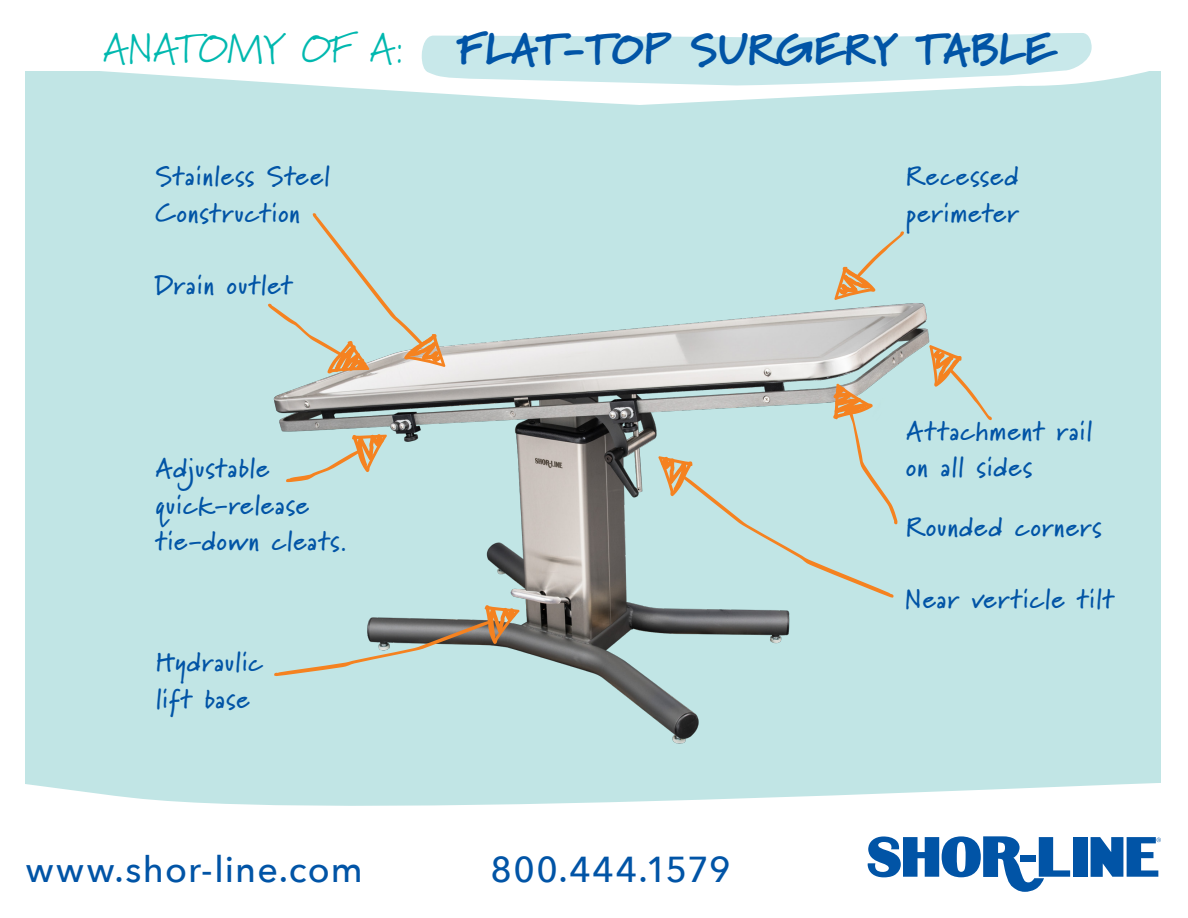
<style>
.page{position:relative;width:1188px;height:918px;background:#fff}
.page>*{position:absolute;margin:0;border:0;box-sizing:border-box;transform-origin:0 0}
.t1{font:900 43.8px "Marydale";letter-spacing:-.005em;color:#0154a6}
.t2{font:40.95px "Marydale";letter-spacing:-.01em;color:#00b8af}
.detial{font:500 36px "Avenir Next";letter-spacing:.035em;color:#0154a6}
.detial-2{font:700 27px/36.6px "Marydale";letter-spacing:.035em;color:#0154a6}
</style>
<div class="page">
<div style="left:26px;top:72px;width:1135px;height:831px;background:#c1e5e5"></div>
<img style="left:273px;top:303px;width:657px;height:380px">
<svg style="left:25px;top:54px;width:1136px;height:51px"></svg>
<svg style="left:422px;top:33px;width:670px;height:52px"></svg>
<svg style="left:286px;top:430px;width:101px;height:52px"></svg>
<svg style="left:25px;top:683px;width:1136px;height:220px"></svg>
<svg style="left:868px;top:836px;width:202px;height:56px;background:#85add4"></svg>
<div style="left:1073px;top:837px;width:14px;height:40px;background:#0154a6"></div>
<svg style="left:1091px;top:837px;width:70px;height:40px;background:#4985bf"></svg>
<div style="left:1020px;top:855px;width:16px;height:7px;background:#0154a6"></div>
<svg style="left:834px;top:231px;width:70px;height:69px"></svg>
<svg style="left:268px;top:213px;width:179px;height:170px"></svg>
<svg style="left:657px;top:374px;width:254px;height:224px"></svg>
<svg style="left:926px;top:345px;width:66px;height:75px"></svg>
<svg style="left:274px;top:604px;width:245px;height:72px"></svg>
<p class="t2" style="left:103px;top:24px;width:303px">ANATOMY OF A:</p>
<p class="t1" style="left:457px;top:23px;width:599px">FLAT-TOP SURGERY TABLE</p>
<p class="detial-2" style="left:155px;top:157px;width:176px">Stainless Steel<br>Construction</p>
<p class="detial-2" style="left:906px;top:157px;width:114px">Recessed perimeter</p>
<p class="detial-2" style="left:155px;top:267px;width:139px">Drain outlet</p>
<p class="detial-2" style="left:155px;top:450px;width:193px">Adjustable quick-release tie-down cleats.</p>
<p class="detial-2" style="left:155px;top:643px;width:108px">Hydraulic lift base</p>
<p class="detial" style="left:26px;top:839px;width:338px">www.shor-line.com</p>
<p class="detial" style="left:491px;top:839px;width:241px">800.444.1579</p>
<p class="detial-2" style="left:906px;top:412px;width:188px">Attachment rail on all sides</p>
<p class="detial-2" style="left:906px;top:508px;width:197px">Rounded corners</p>
<p class="detial-2" style="left:905px;top:581px;width:210px">Near verticle tilt</p>
</div>
